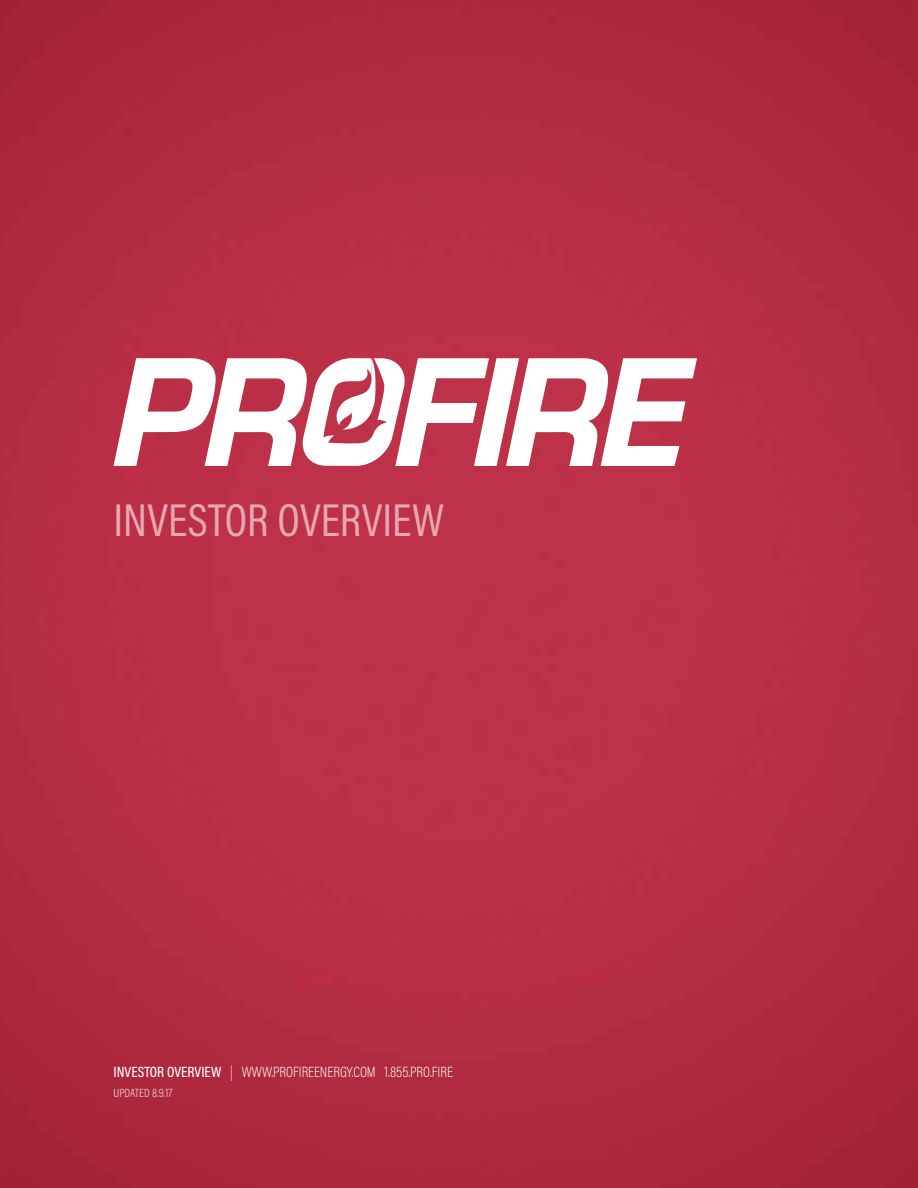
<style>
.page{position:relative;width:918px;height:1188px;background:#fff}
.page>*{position:absolute;margin:0;border:0;box-sizing:border-box;transform-origin:0 0}
.t1{font:46.5px "Acumin Pro Cond";color:#e9a7b2}
.t2{font:200 15px "Acumin Pro Cond";color:#fff}
.t3{font:300 12px "Acumin Pro Cond";color:#ebd0d5}
.s1{font-weight:500}
.s2{color:#ebd0d5}
</style>
<div class="page">
<img style="left:0;top:0;width:918px;height:1188px">
<svg style="left:114px;top:355px;width:583px;height:111px"></svg>
<h1 class="t1" style="left:114px;top:490px;width:332px">INVESTOR OVERVIEW</h1>
<p class="t2" style="left:114px;top:1063px;width:341px"><span class="s1">INVESTOR OVERVIEW</span> <span class="s2">|</span> WWW.PROFIREENERGY.COM 1.855.PRO.FIRE</p>
<p class="t3" style="left:114px;top:1085px;width:61px">UPDATED 8.9.17</p>
</div>
